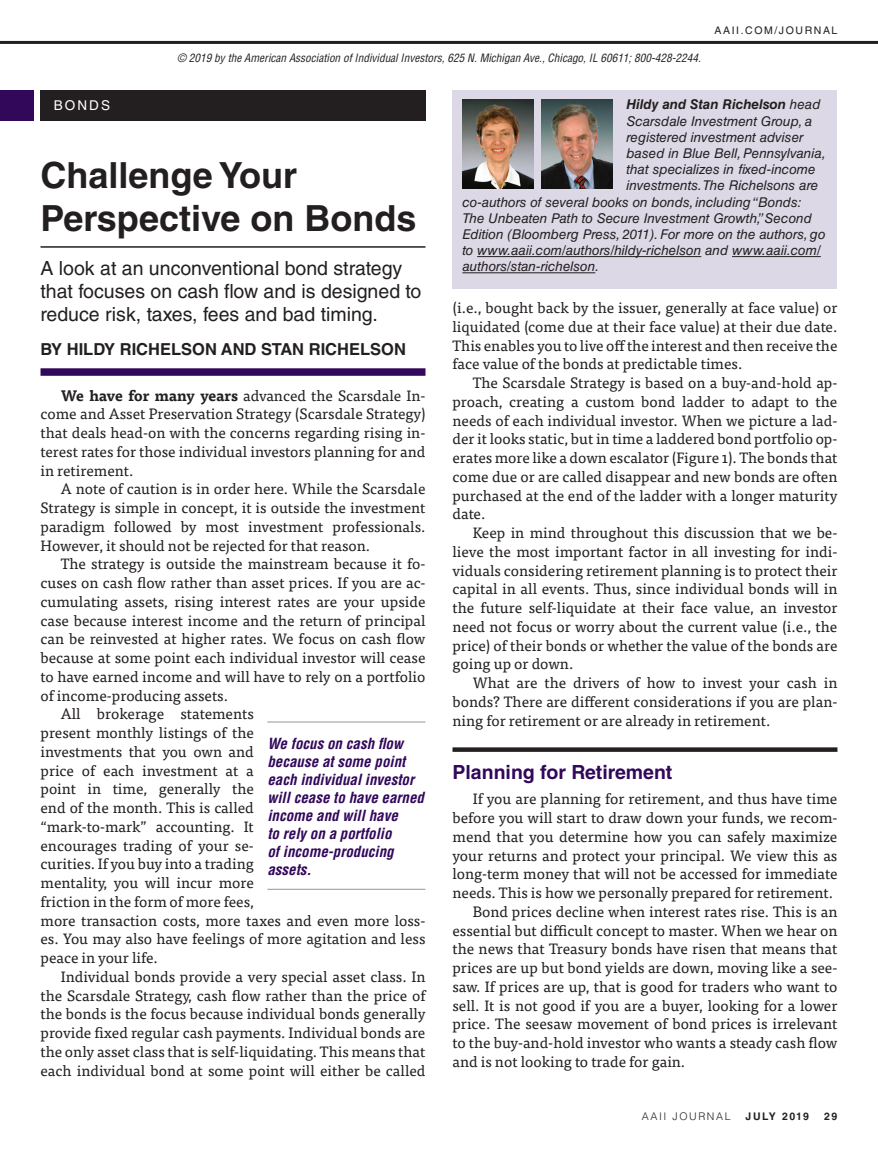
<style>
.page{position:relative;width:878px;height:1161px;background:#fff}
.page>*{position:absolute;margin:0;border:0;box-sizing:border-box;transform-origin:0 0}
.t1{font:700 36px/43.2px "Helvetica LT Std";color:#231f20}
.t2{font:19.5px/23.4px "Helvetica LT Std";color:#231f20}
.t3{font:700 19.5px "Helvetica LT Std";color:#32085b}
.t4{font:700 16.5px "Helvetica LT Std";color:#231f20}
.t5{font:15px/18.8px "Tisa OT";color:#231f20;text-align:justify}
.t6{font:italic 700 condensed 15px/18px "Helvetica LT Std";color:#32085b}
.t7{font:italic 13.5px "Helvetica LT Std";color:#231f20}
.t8{font:italic 700 13.5px "Helvetica LT Std";color:#231f20}
.t9{font:13.5px "Helvetica LT Std";letter-spacing:.15em;color:#fff}
.t10{font:italic condensed 11.25px "Helvetica LT Std";color:#231f20}
.t11{font:10.5px "Helvetica LT Std";letter-spacing:.15em;color:#231f20}
.t12{font:300 10.5px "Helvetica LT Std";letter-spacing:.15em;color:#231f20}
.t13{font:700 10.5px "Helvetica LT Std";letter-spacing:.13em;color:#231f20}
.t14{font:700 10.5px "Helvetica LT Std";letter-spacing:.15em;color:#231f20}
.s1{font-weight:700}
.s2{font-weight:400}
</style>
<div class="page">
<div style="left:40px;top:90px;width:385px;height:31px;background:#231f20"></div>
<div style="left:0;top:90px;width:33px;height:31px;background:#32085b"></div>
<hr style="left:0;top:41px;width:878px;height:3px;background:#231f20">
<div style="left:452px;top:747px;width:385px;height:5px;background:#231f20"></div>
<hr style="left:40px;top:246px;width:385px;height:2px;background:#231f20">
<div style="left:40px;top:368px;width:385px;height:8px;background:#32085b"></div>
<div style="left:452px;top:90px;width:384px;height:199px;background:#dcd8e6"></div>
<hr style="left:477px;top:256px;width:224px;height:1px;background:#231f20">
<hr style="left:732px;top:256px;width:88px;height:1px;background:#231f20">
<hr style="left:462px;top:272px;width:133px;height:1px;background:#231f20">
<img style="left:462px;top:100px;width:72px;height:89px">
<img style="left:541px;top:100px;width:72px;height:89px">
<hr style="left:267px;top:722px;width:158px;height:1px;background:#939598">
<hr style="left:267px;top:889px;width:158px;height:1px;background:#939598">
<p class="t10" style="left:177px;top:51px;width:525px">© 2019 by the American Association of Individual Investors, 625 N. Michigan Ave., Chicago, IL 60611; 800-428-2244.</p>
<p class="t11" style="left:714px;top:24px;width:124px">AAII.com/Journal</p>
<p class="t9" style="left:54px;top:98px;width:58px">Bonds</p>
<h1 class="t1" style="left:40px;top:153px;width:377px">Challenge Your<br>Perspective on Bonds</h1>
<h2 class="t2" style="left:40px;top:256px;width:382px">A look at an unconventional bond strategy that focuses on cash flow and is designed to reduce risk, taxes, fees and bad timing.</h2>
<p class="t4" style="left:40px;top:339px;width:367px">By Hildy Rich elson and Stan Rich elson</p>
<p class="t5" style="left:40px;top:386px;width:386px;text-indent:20px"><span class="s1">We have for many years</span> advanced the Scarsdale In&shy;come and Asset Preservation Strategy (Scarsdale Strategy) that deals head-on with the concerns regarding rising in&shy;terest rates for those individual investors planning for and in retirement.</p>
<p class="t5" style="left:40px;top:480px;width:386px;text-indent:20px">A note of caution is in order here. While the Scarsdale Strategy is simple in concept, it is outside the investment paradigm followed by most investment professionals.<br>However, it should not be rejected for that reason.</p>
<p class="t5" style="left:61px;top:555px;width:366px">The strategy is outside the mainstream because it fo-</p>
<p class="t5" style="left:40px;top:574px;width:386px">cuses on cash flow rather than asset prices. If you are ac-</p>
<p class="t5" style="left:40px;top:592px;width:386px">cumulating assets, rising interest rates are your upside</p>
<p class="t5" style="left:40px;top:611px;width:386px">case because interest income and the return of principal</p>
<p class="t5" style="left:40px;top:630px;width:386px">can be reinvested at higher rates. We focus on cash flow</p>
<p class="t5" style="left:40px;top:649px;width:386px">because at some point each individual investor will cease</p>
<p class="t5" style="left:40px;top:667px;width:386px">to have earned income and will have to rely on a portfolio</p>
<p class="t5" style="left:40px;top:686px;width:189px">of income-producing assets.</p>
<p class="t5" style="left:61px;top:705px;width:195px">All brokerage statements</p>
<p class="t5" style="left:40px;top:724px;width:215px">present monthly listings of the</p>
<p class="t5" style="left:40px;top:742px;width:215px">investments that you own and</p>
<p class="t5" style="left:40px;top:761px;width:215px">price of each investment at a</p>
<p class="t5" style="left:40px;top:780px;width:215px">point in time, generally the</p>
<p class="t5" style="left:40px;top:799px;width:215px">end of the month. This is called</p>
<p class="t5" style="left:40px;top:817px;width:215px">“mark-to-mark” accounting. It</p>
<p class="t5" style="left:40px;top:836px;width:215px">encourages trading of your se-</p>
<p class="t5" style="left:40px;top:855px;width:215px">curities. If you buy into a trading</p>
<p class="t5" style="left:40px;top:874px;width:215px">mentality, you will incur more</p>
<p class="t5" style="left:40px;top:892px;width:215px">friction in the form of more fees,</p>
<p class="t5" style="left:40px;top:911px;width:386px">more transaction costs, more taxes and even more loss-</p>
<p class="t5" style="left:40px;top:930px;width:386px">es. You may also have feelings of more agitation and less</p>
<p class="t5" style="left:40px;top:949px;width:119px">peace in your life.</p>
<p class="t5" style="left:61px;top:967px;width:366px">Individual bonds provide a very special asset class. In</p>
<p class="t5" style="left:40px;top:986px;width:386px">the Scarsdale Strategy, cash flow rather than the price of</p>
<p class="t5" style="left:40px;top:1005px;width:386px">the bonds is the focus because individual bonds generally</p>
<p class="t5" style="left:40px;top:1024px;width:386px">provide fixed regular cash payments. Individual bonds are</p>
<p class="t5" style="left:40px;top:1042px;width:386px">the only asset class that is self-liquidating. This means that</p>
<p class="t5" style="left:40px;top:1061px;width:386px">each individual bond at some point will either be called</p>
<p class="t6" style="left:267px;top:735px;width:158px">We focus on cash flow because at some point each individual investor will cease to have earned income and will have<br>to rely on a portfolio<br>of income-producing assets.</p>
<p class="t8" style="left:626px;top:96px;width:196px">Hildy and Stan Richelson <span class="s2">head</span></p>
<p class="t7" style="left:626px;top:113px;width:187px">Scarsdale Investment Group, a</p>
<p class="t7" style="left:626px;top:129px;width:179px">registered investment adviser</p>
<p class="t7" style="left:626px;top:145px;width:201px">based in Blue Bell, Pennsylvania,</p>
<p class="t7" style="left:626px;top:162px;width:191px">that specializes in fixed-income</p>
<p class="t7" style="left:626px;top:178px;width:193px">investments.The Richelsons are</p>
<p class="t7" style="left:462px;top:194px;width:341px">co-authors of several books on bonds, including “Bonds:</p>
<p class="t7" style="left:462px;top:210px;width:351px">The Unbeaten Path to Secure Investment Growth,” Second</p>
<p class="t7" style="left:462px;top:226px;width:365px">Edition (Bloomberg Press, 2011). For more on the authors, go</p>
<p class="t7" style="left:462px;top:243px;width:360px">to www.aaii.com/authors/hildy-richelson and www.aaii.com/</p>
<p class="t7" style="left:462px;top:259px;width:138px">authors/stan-richelson.</p>
<p class="t5" style="left:452px;top:299px;width:386px">(i.e., bought back by the issuer, generally at face value) or liquidated (come due at their face value) at their due date.<br>This enables you to live off the interest and then receive the face value of the bonds at predictable times.</p>
<p class="t5" style="left:452px;top:374px;width:386px;text-indent:20px">The Scarsdale Strategy is based on a buy-and-hold ap&shy;proach, creating a custom bond ladder to adapt to the needs of each individual investor. When we picture a lad&shy;der it looks static, but in time a laddered bond portfolio op&shy;erates more like a down escalator (Figure 1). The bonds that come due or are called disappear and new bonds are often purchased at the end of the ladder with a longer maturity date.</p>
<p class="t5" style="left:452px;top:524px;width:386px;text-indent:20px">Keep in mind throughout this discussion that we be&shy;lieve the most important factor in all investing for indi&shy;viduals considering retirement planning is to protect their capital in all events. Thus, since individual bonds will in the future self-liquidate at their face value, an investor need not focus or worry about the current value (i.e., the price) of their bonds or whether the value of the bonds are going up or down.</p>
<p class="t5" style="left:452px;top:674px;width:386px;text-indent:20px">What are the drivers of how to invest your cash in bonds? There are different considerations if you are plan&shy;ning for retirement or are already in retirement.</p>
<h2 class="t3" style="left:452px;top:760px;width:221px">Planning for Retirement</h2>
<p class="t5" style="left:472px;top:790px;width:366px">If you are planning for retirement, and thus have time</p>
<p class="t5" style="left:452px;top:809px;width:386px">before you will start to draw down your funds, we recom-</p>
<p class="t5" style="left:452px;top:827px;width:386px">mend that you determine how you can safely maximize</p>
<p class="t5" style="left:452px;top:846px;width:386px">your returns and protect your principal. We view this as</p>
<p class="t5" style="left:452px;top:865px;width:386px">long-term money that will not be accessed for immediate</p>
<p class="t5" style="left:452px;top:884px;width:382px">needs. This is how we personally prepared for retirement.</p>
<p class="t5" style="left:472px;top:902px;width:366px">Bond prices decline when interest rates rise. This is an</p>
<p class="t5" style="left:452px;top:921px;width:386px">essential but difficult concept to master. When we hear on</p>
<p class="t5" style="left:452px;top:940px;width:386px">the news that Treasury bonds have risen that means that</p>
<p class="t5" style="left:452px;top:959px;width:386px">prices are up but bond yields are down, moving like a see-</p>
<p class="t5" style="left:452px;top:977px;width:386px">saw. If prices are up, that is good for traders who want to</p>
<p class="t5" style="left:452px;top:996px;width:386px">sell. It is not good if you are a buyer, looking for a lower</p>
<p class="t5" style="left:452px;top:1015px;width:386px">price. The seesaw movement of bond prices is irrelevant</p>
<p class="t5" style="left:452px;top:1034px;width:386px">to the buy-and-hold investor who wants a steady cash flow</p>
<p class="t5" style="left:452px;top:1052px;width:234px">and is not looking to trade for gain.</p>
<p class="t12" style="left:642px;top:1110px;width:90px">AAII JOURNAL</p>
<p class="t13" style="left:745px;top:1110px;width:65px">July 2019</p>
<p class="t14" style="left:824px;top:1110px;width:15px">29</p>
</div>
